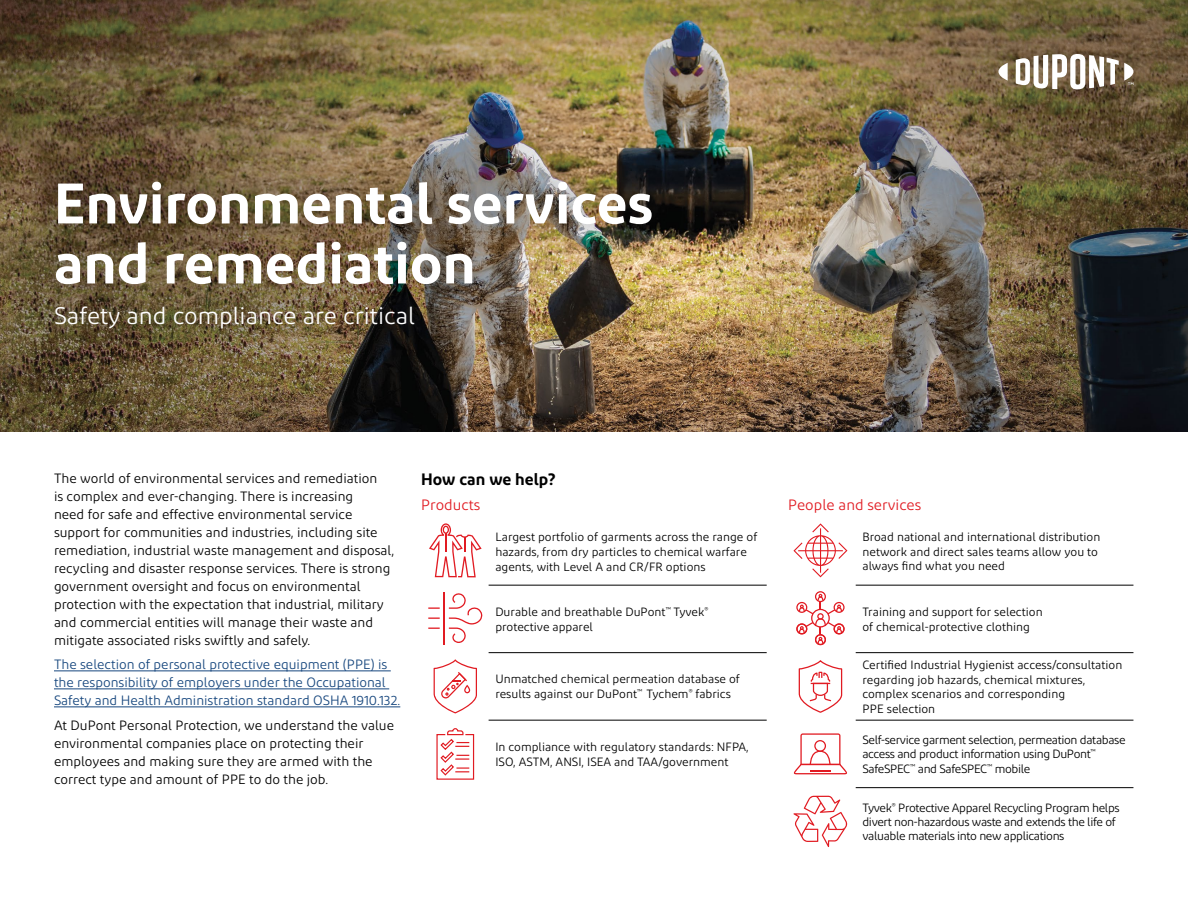
<style>
.page{position:relative;width:1188px;height:918px;background:#fff}
.page>*{position:absolute;margin:0;border:0;box-sizing:border-box;transform-origin:0 0}
.t1{font:600 57px/60px "Diodrum";color:#fff}
.t2{font:24px "Diodrum";color:#fff}
.t3{font:600 16.5px "Diodrum";color:#000}
.t4{font:15px "Diodrum";color:#e11b22}
.t5{font:13.5px/18px "Diodrum";color:#000}
.t6{font:13.5px/18px "Diodrum";color:#17477e}
.t7{font:12px/14.4px "Diodrum";color:#000}
.t8{font:12px/14.4px "Diodrum";letter-spacing:-.03em;color:#000}
</style>
<div class="page">
<img style="left:0;top:0;width:1188px;height:432px">
<div style="left:18px;top:145px;width:670px;height:220px;background:#000;opacity:.2"></div>
<svg style="left:998px;top:63px;width:10px;height:18px"></svg>
<svg style="left:1016px;top:54px;width:117px;height:36px"></svg>
<hr style="left:54px;top:670px;width:337px;height:1px;background:#17477e">
<hr style="left:54px;top:688px;width:335px;height:1px;background:#17477e">
<hr style="left:54px;top:706px;width:346px;height:1px;background:#17477e">
<hr style="left:489px;top:585px;width:278px;height:1px;background:#000">
<hr style="left:489px;top:652px;width:278px;height:1px;background:#000">
<hr style="left:489px;top:720px;width:278px;height:1px;background:#000">
<svg style="left:428px;top:592px;width:54px;height:51px"></svg>
<hr style="left:444px;top:592px;width:1px;height:52px;background:#e11b22">
<svg style="left:429px;top:523px;width:53px;height:54px"></svg>
<svg style="left:434px;top:659px;width:43px;height:54px"></svg>
<svg style="left:436px;top:728px;width:39px;height:52px"></svg>
<hr style="left:856px;top:585px;width:277px;height:1px;background:#000">
<hr style="left:856px;top:652px;width:277px;height:1px;background:#000">
<hr style="left:856px;top:720px;width:277px;height:1px;background:#000">
<hr style="left:856px;top:787px;width:277px;height:1px;background:#000">
<svg style="left:796px;top:591px;width:49px;height:54px"></svg>
<svg style="left:793px;top:523px;width:54px;height:54px"></svg>
<svg style="left:793px;top:796px;width:54px;height:51px"></svg>
<svg style="left:793px;top:733px;width:54px;height:41px"></svg>
<svg style="left:798px;top:660px;width:45px;height:53px"></svg>
<h1 class="t1" style="left:54px;top:172px;width:600px">Environmental services and remediation</h1>
<h2 class="t2" style="left:54px;top:301px;width:363px">Safety and compliance are critical</h2>
<p class="t5" style="left:54px;top:469px;width:342px">The world of environmental services and remediation<br>is complex and ever-changing. There is increasing<br>need for safe and effective environmental service support for communities and industries, including site remediation, industrial waste management and disposal, recycling and disaster response services. There is strong government oversight and focus on environmental protection with the expectation that industrial, military and commercial entities will manage their waste and mitigate associated risks swiftly and safely.</p>
<p class="t6" style="left:54px;top:655px;width:348px">The selection of personal protective equipment (PPE) is the responsibility of employers under the Occupational<br>Safety and Health Administration standard OSHA 1910.132.</p>
<p class="t5" style="left:54px;top:716px;width:342px">At DuPont Personal Protection, we understand the value environmental companies place on protecting their employees and making sure they are armed with the correct type and amount of PPE to do the job.</p>
<p class="t3" style="left:421px;top:468px;width:136px">How can we help?</p>
<p class="t4" style="left:421px;top:495px;width:61px">Products</p>
<p class="t7" style="left:495px;top:529px;width:264px;line-height:15px">Largest portfolio of garments across the range of hazards, from dry particles to chemical warfare agents, with Level A and CR/FR options</p>
<p class="t7" style="left:495px;top:604px;width:215px;line-height:15px">Durable and breathable DuPont<sup>™</sup> Tyvek<sup>® </sup>protective apparel</p>
<p class="t7" style="left:495px;top:672px;width:246px;line-height:15px">Unmatched chemical permeation database of results against our DuPont<sup>™</sup> Tychem<sup>®</sup> fabrics</p>
<p class="t7" style="left:495px;top:739px;width:255px;line-height:15px">In compliance with regulatory standards: NFPA,<br>ISO, ASTM, ANSI, ISEA and TAA/government</p>
<p class="t4" style="left:788px;top:495px;width:134px">People and services</p>
<p class="t7" style="left:862px;top:530px;width:239px">Broad national and international distribution network and direct sales teams allow you to always find what you need</p>
<p class="t7" style="left:862px;top:605px;width:182px">Training and support for selection of chemical-protective clothing</p>
<p class="t7" style="left:862px;top:658px;width:261px">Certified Industrial Hygienist access/consultation regarding job hazards, chemical mixtures, complex scenarios and corresponding<br>PPE selection</p>
<p class="t8" style="left:862px;top:732px;width:265px">Self-service garment selection, permeation database access and product information using DuPont<sup>™<br></sup>SafeSPEC<sup>™</sup> and SafeSPEC<sup>™</sup> mobile</p>
<p class="t8" style="left:862px;top:800px;width:259px">Tyvek<sup>®</sup> Protective Apparel Recycling Program helps divert non-hazardous waste and extends the life of valuable materials into new applications</p>
</div>
